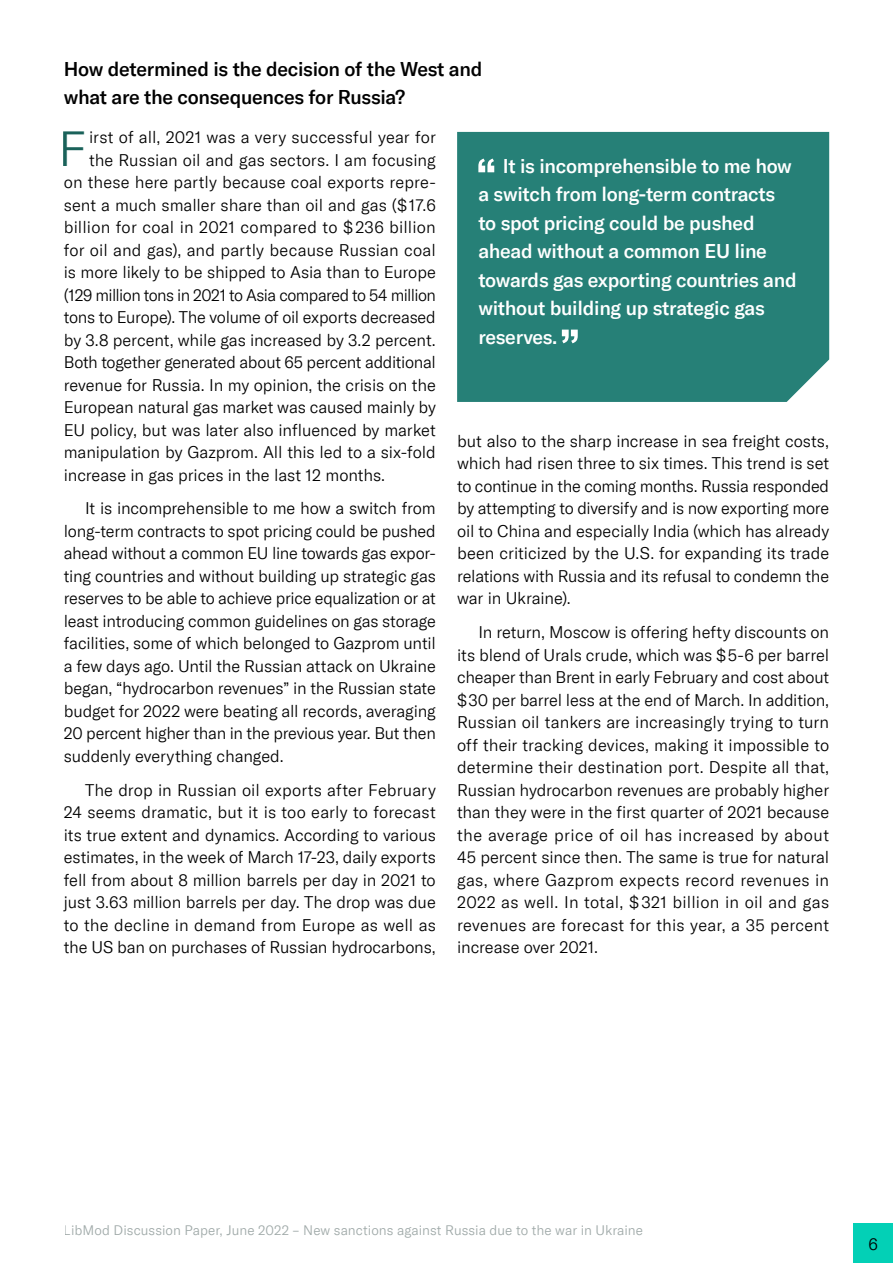
<style>
.page{position:relative;width:893px;height:1263px;background:#fff}
.page>*{position:absolute;margin:0;border:0;box-sizing:border-box;transform-origin:0 0}
.t1{font:300 48.15px "GT America";color:#1a625a}
.t2{font:500 19.5px/28.5px "GT America";letter-spacing:-.015em;color:#fff}
.t3{font:500 19.5px/28.5px "GT America";letter-spacing:-.015em;color:#000}
.t4{font:300 16.5px/22.5px "GT America";letter-spacing:-.005em;color:#000;text-align:justify}
.t5{font:300 16.5px "GT America";letter-spacing:-.035em;color:#000}
.t6{font:300 16.5px "GT America";letter-spacing:.015em;color:#000}
.t7{font:300 13.5px "GT America";letter-spacing:.005em;color:#9fa9a8}
</style>
<div class="page">
<div style="left:853px;top:1223px;width:40px;height:40px;background:#03d0b6"></div>
<div style="left:457px;top:132px;width:372px;height:270px;background:#268077"></div>
<svg style="left:478px;top:159px;width:16px;height:13px"></svg>
<svg style="left:562px;top:330px;width:16px;height:13px"></svg>
<p class="t3" style="left:64px;top:54px;width:420px">How determined is the decision of the West and what are the consequences for Russia?</p>
<h1 class="t1" style="left:59px;top:121px;width:29px">F</h1>
<p class="t4" style="left:89px;top:126px;width:348px">irst of all, 2021 was a very successful year for</p>
<p class="t4" style="left:89px;top:149px;width:348px">the Russian oil and gas sectors. I am focusing</p>
<p class="t4" style="left:64px;top:171px;width:374px">on these here partly because coal exports repre-</p>
<p class="t4" style="left:64px;top:194px;width:374px">sent a much smaller share than oil and gas ($ 17.6</p>
<p class="t6" style="left:64px;top:218px;width:374px">billion for coal in 2021 compared to $ 236 billion</p>
<p class="t4" style="left:64px;top:239px;width:374px">for oil and gas), and partly because Russian coal</p>
<p class="t4" style="left:64px;top:261px;width:374px">is more likely to be shipped to Asia than to Europe</p>
<p class="t5" style="left:64px;top:285px;width:374px">(129 million tons in 2021 to Asia compared to 54 million</p>
<p class="t4" style="left:64px;top:306px;width:374px">tons to Europe). The volume of oil exports decreased</p>
<p class="t4" style="left:64px;top:329px;width:374px">by 3.8 percent, while gas increased by 3.2 percent.</p>
<p class="t4" style="left:64px;top:351px;width:374px">Both together generated about 65 percent additional</p>
<p class="t4" style="left:64px;top:374px;width:374px">revenue for Russia. In my opinion, the crisis on the</p>
<p class="t4" style="left:64px;top:396px;width:374px">European natural gas market was caused mainly by</p>
<p class="t4" style="left:64px;top:419px;width:374px">EU policy, but was later also influenced by market</p>
<p class="t4" style="left:64px;top:441px;width:374px">manipulation by Gazprom. All this led to a six-fold</p>
<p class="t4" style="left:64px;top:464px;width:323px">increase in gas prices in the last 12 months.</p>
<p class="t4" style="left:64px;top:497px;width:374px;text-indent:21px">It is incomprehensible to me how a switch from long-term contracts to spot pricing could be pushed ahead without a common EU line towards gas expor&shy;ting countries and without building up strategic gas reserves to be able to achieve price equalization or at least introducing common guidelines on gas storage facilities, some of which belonged to Gazprom until a few days ago. Until the Russian attack on Ukraine began, “hydrocarbon revenues” in the Russian state budget for 2022 were beating all records, averaging 20 percent higher than in the previous year. But then suddenly everything changed.</p>
<p class="t4" style="left:64px;top:779px;width:374px;text-indent:21px">The drop in Russian oil exports after February 24 seems dramatic, but it is too early to forecast its true extent and dynamics. According to various estimates, in the week of March 17-23, daily exports fell from about 8 million barrels per day in 2021 to just 3.63 million barrels per day. The drop was due to the decline in demand from Europe as well as the US ban on purchases of Russian hydrocarbons,</p>
<p class="t2" style="left:478px;top:151px;width:320px;text-indent:24px">It is incomprehensible to me how a switch from long-term contracts to spot pricing could be pushed ahead without a common EU line towards gas exporting countries and without building up strategic gas reserves.</p>
<p class="t4" style="left:457px;top:430px;width:374px">but also to the sharp increase in sea freight costs, which had risen three to six times. This trend is set to continue in the coming months. Russia responded by attempting to diversify and is now exporting more oil to China and especially India (which has already been criticized by the U.S. for expanding its trade relations with Russia and its refusal to condemn the war in Ukraine).</p>
<p class="t4" style="left:457px;top:621px;width:374px;text-indent:21px">In return, Moscow is offering hefty discounts on its blend of Urals crude, which was $ 5-6 per barrel cheaper than Brent in early February and cost about $ 30 per barrel less at the end of March. In addition, Russian oil tankers are increasingly trying to turn off their tracking devices, making it impossible to determine their destination port. Despite all that, Russian hydrocarbon revenues are probably higher than they were in the first quarter of 2021 because the average price of oil has increased by about 45 percent since then. The same is true for natural gas, where Gazprom expects record revenues in 2022 as well. In total, $ 321 billion in oil and gas revenues are forecast for this year, a 35 percent increase over 2021.</p>
<p class="t7" style="left:64px;top:1222px;width:581px">LibMod Discussion Paper, June 2022 – New sanctions against Russia due to the war in Ukraine</p>
<p class="t4" style="left:868px;top:1233px;width:11px">6</p>
</div>
